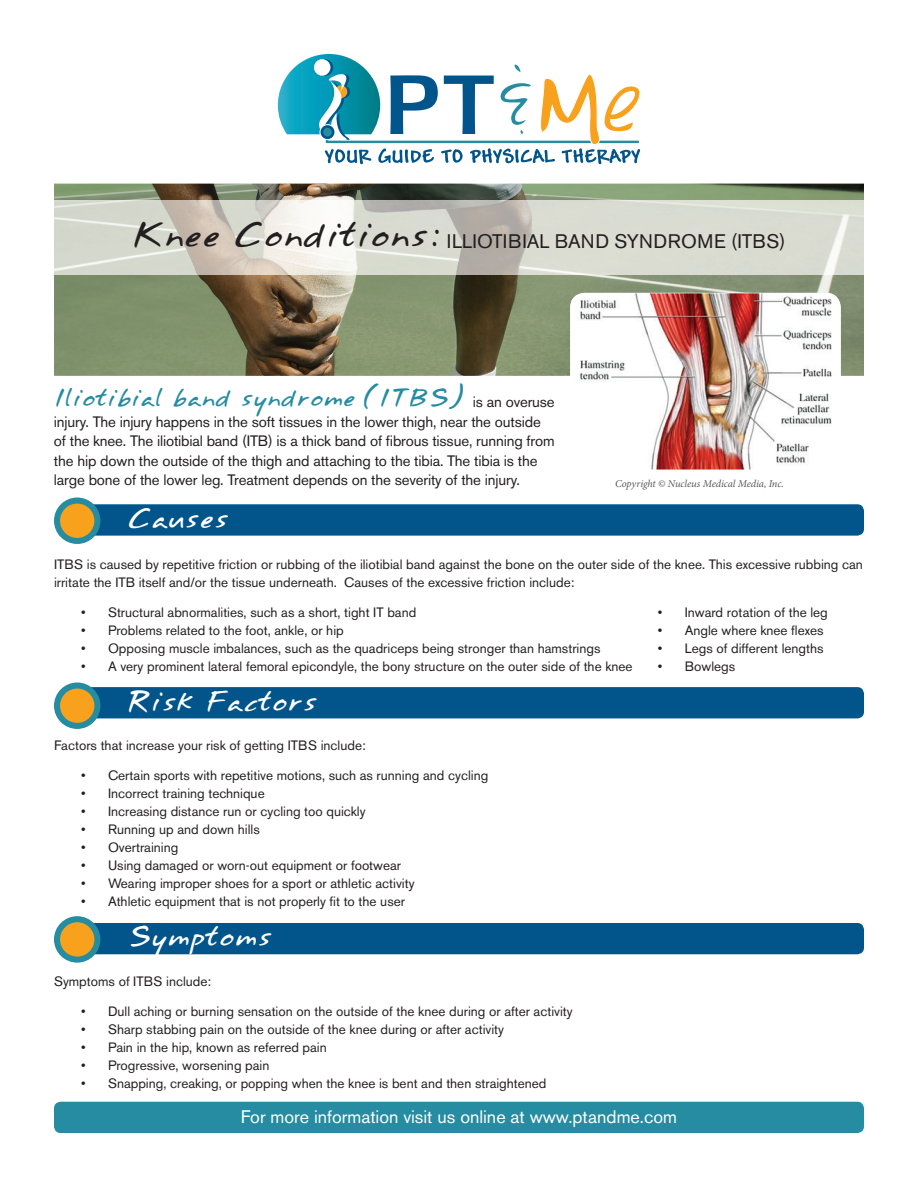
<style>
.page{position:relative;width:918px;height:1188px;background:#fff}
.page>*{position:absolute;margin:0;border:0;box-sizing:border-box;transform-origin:0 0}
.t1{font:24px "Annifont";color:#fff}
.t2{font:21px "Annifont";letter-spacing:-.01em;color:#268ca1}
.t3{font:19.5px "Akzidenz Grotesk BE";color:#231f20}
.t4{font:18px "Akzidenz Grotesk BE";color:#fff}
.t5{font:15px/19.5px "Akzidenz Grotesk BE";letter-spacing:-.01em;color:#231f20}
.t6{font:13.5px/18px "Akzidenz Grotesk BE";color:#231f20}
.t7{font:italic 10.5px "Minion Pro";letter-spacing:-.005em;color:#57585a}
.s1{font-family:"Annifont";font-size:30px}
.s2{font-family:"Akzidenz Grotesk BE";font-size:15px;color:#231f20}
</style>
<div class="page">
<img style="left:54px;top:184px;width:810px;height:192px">
<svg style="left:278px;top:54px;width:362px;height:110px"></svg>
<svg style="left:320px;top:125px;width:15px;height:15px"></svg>
<div style="left:320px;top:124px;width:15px;height:16px;border:1px solid #fff;border-radius:50%"></div>
<div style="left:323px;top:128px;width:9px;height:8px;background:#268ca1;border-radius:50%"></div>
<img style="left:54px;top:201px;width:810px;height:73px">
<div style="left:81px;top:504px;width:783px;height:32px;background:#01558a;border-radius:7px"></div>
<div style="left:81px;top:687px;width:783px;height:31px;background:#01558a;border-radius:7px"></div>
<div style="left:57px;top:686px;width:40px;height:40px;background:#f8a11c;border-radius:50%"></div>
<div style="left:54px;top:683px;width:46px;height:46px;border:6px solid #268ca1;border-radius:50%"></div>
<div style="left:57px;top:501px;width:40px;height:40px;background:#f8a11c;border-radius:50%"></div>
<div style="left:54px;top:498px;width:46px;height:46px;border:6px solid #268ca1;border-radius:50%"></div>
<div style="left:81px;top:923px;width:783px;height:31px;background:#01558a;border-radius:7px"></div>
<svg style="left:57px;top:919px;width:40px;height:41px"></svg>
<div style="left:54px;top:916px;width:46px;height:47px;border:6px solid #268ca1;border-radius:50%"></div>
<img style="left:570px;top:293px;width:271px;height:177px">
<div style="left:54px;top:1102px;width:810px;height:31px;background:#268ca1;border-radius:7px"></div>
<h3 class="t3" style="left:132px;top:230px;width:655px"><span class="s1">Knee Conditions:</span> ILLIOTIBIAL BAND SYNDROME (ITBS)</h3>
<h2 class="t2" style="left:54px;top:380px;width:502px">Iliotibial band syndrome (ITBS) <span class="s2">is an overuse</span></h2>
<p class="t5" style="left:54px;top:412px;width:502px">injury. The injury happens in the soft tissues in the lower thigh, near the outside of the knee. The iliotibial band (ITB) is a thick band of fibrous tissue, running from the hip down the outside of the thigh and attaching to the tibia. The tibia is the large bone of the lower leg. Treatment depends on the severity of the injury.</p>
<h1 class="t1" style="left:127px;top:498px;width:103px">Causes</h1>
<p class="t7" style="left:615px;top:476px;width:170px">Copyright © Nucleus Medical Media, Inc.</p>
<p class="t6" style="left:54px;top:555px;width:810px">ITBS is caused by repetitive friction or rubbing of the iliotibial band against the bone on the outer side of the knee. This excessive rubbing can irritate the ITB itself and/or the tissue underneath. Causes of the excessive friction include:</p>
<p class="t6" style="left:81px;top:603px;width:337px">• Structural abnormalities, such as a short, tight IT band</p>
<p class="t6" style="left:81px;top:621px;width:264px">• Problems related to the foot, ankle, or hip</p>
<p class="t6" style="left:81px;top:639px;width:521px">• Opposing muscle imbalances, such as the quadriceps being stronger than hamstrings</p>
<p class="t6" style="left:81px;top:657px;width:553px">• A very prominent lateral femoral epicondyle, the bony structure on the outer side of the knee</p>
<p class="t6" style="left:658px;top:603px;width:172px">• Inward rotation of the leg</p>
<p class="t6" style="left:658px;top:621px;width:167px">• Angle where knee flexes</p>
<p class="t6" style="left:658px;top:639px;width:167px">• Legs of different lengths</p>
<p class="t6" style="left:658px;top:657px;width:79px">• Bowlegs</p>
<h1 class="t1" style="left:127px;top:681px;width:192px">Risk Factors</h1>
<p class="t6" style="left:54px;top:736px;width:313px">Factors that increase your risk of getting ITBS include:</p>
<p class="t6" style="left:81px;top:766px;width:409px">• Certain sports with repetitive motions, such as running and cycling</p>
<p class="t6" style="left:81px;top:784px;width:185px">• Incorrect training technique</p>
<p class="t6" style="left:81px;top:802px;width:286px">• Increasing distance run or cycling too quickly</p>
<p class="t6" style="left:81px;top:820px;width:180px">• Running up and down hills</p>
<p class="t6" style="left:81px;top:838px;width:99px">• Overtraining</p>
<p class="t6" style="left:81px;top:856px;width:322px">• Using damaged or worn-out equipment or footwear</p>
<p class="t6" style="left:81px;top:874px;width:335px">• Wearing improper shoes for a sport or athletic activity</p>
<p class="t6" style="left:81px;top:892px;width:326px">• Athletic equipment that is not properly fit to the user</p>
<h1 class="t1" style="left:127px;top:916px;width:146px">Symptoms</h1>
<p class="t6" style="left:54px;top:972px;width:159px">Symptoms of ITBS include:</p>
<p class="t6" style="left:81px;top:1002px;width:493px">• Dull aching or burning sensation on the outside of the knee during or after activity</p>
<p class="t6" style="left:81px;top:1020px;width:425px">• Sharp stabbing pain on the outside of the knee during or after activity</p>
<p class="t6" style="left:81px;top:1038px;width:247px">• Pain in the hip, known as referred pain</p>
<p class="t6" style="left:81px;top:1056px;width:190px">• Progressive, worsening pain</p>
<p class="t6" style="left:81px;top:1074px;width:467px">• Snapping, creaking, or popping when the knee is bent and then straightened</p>
<h3 class="t4" style="left:241px;top:1106px;width:438px">For more information visit us online at www.ptandme.com</h3>
</div>
